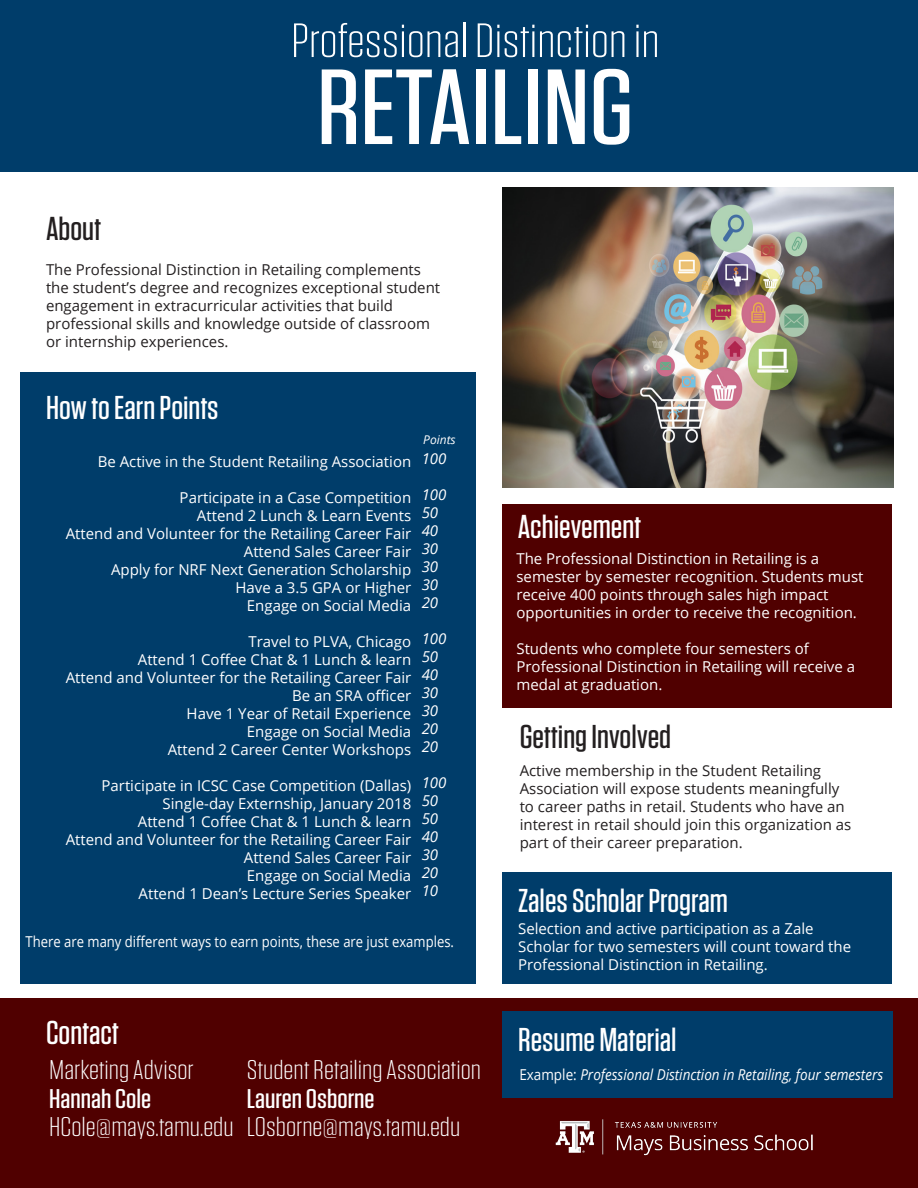
<style>
.page{position:relative;width:918px;height:1188px;background:#fff}
.page>*{position:absolute;margin:0;border:0;box-sizing:border-box;transform-origin:0 0}
.t1{font:500 106.5px "Tungsten";color:#fff;scale:1.15 1}
.t2{font:300 48px "Tungsten";color:#fff;scale:1.15 1}
.t3{font:500 33px "Tungsten";color:#fff;scale:1.08 1}
.t4{font:500 33px "Tungsten";color:#231f20;scale:1.08 1}
.t5{font:300 27px/28.5px "Tungsten";color:#fff;scale:1.15 1}
.t6{font:15px/18px "Open Sans";color:#fff}
.t7{font:15px/18px "Open Sans";color:#231f20}
.t8{font:15px "Open Sans";color:#fff;scale:.87 1}
.t9{font:italic 15px "Open Sans";color:#fff;scale:.9 1}
.t10{font:italic 15px "Open Sans";color:#fff}
.t11{font:italic 12px "Open Sans";color:#fff}
.s1{font-weight:500}
.s2{font-style:normal}
</style>
<div class="page">
<div style="left:0;top:0;width:918px;height:172px;background:#003d6a"></div>
<div style="left:0;top:998px;width:918px;height:190px;background:#500000"></div>
<div style="left:502px;top:505px;width:389px;height:203px;background:#500000"></div>
<div style="left:20px;top:373px;width:455px;height:611px;background:#003d6a"></div>
<img style="left:555px;top:1119px;width:258px;height:37px">
<div style="left:503px;top:1011px;width:390px;height:87px;background:#003d6a"></div>
<div style="left:502px;top:872px;width:389px;height:112px;background:#003d6a"></div>
<img style="left:503px;top:188px;width:390px;height:299px">
<p class="t4" style="left:46px;top:212px;width:53px">About</p>
<p class="t2" style="left:291px;top:16px;width:322px">Professional Distinction in</p>
<p class="t1" style="left:317px;top:52px;width:277px">RETAILING</p>
<p class="t7" style="left:46px;top:260px;width:396px">The Professional Distinction in Retailing complements the student’s degree and recognizes exceptional student engagement in extracurricular activities that build professional skills and knowledge outside of classroom or internship experiences.</p>
<p class="t3" style="left:46px;top:390px;width:161px">How to Earn Points</p>
<p class="t11" style="left:423px;top:432px;width:34px">Points</p>
<p class="t10" style="left:422px;top:449px;width:26px">100</p>
<p class="t10" style="left:422px;top:485px;width:26px">100</p>
<p class="t10" style="left:422px;top:503px;width:18px">50</p>
<p class="t10" style="left:422px;top:521px;width:18px">40</p>
<p class="t10" style="left:422px;top:539px;width:18px">30</p>
<p class="t10" style="left:422px;top:557px;width:18px">30</p>
<p class="t10" style="left:422px;top:575px;width:18px">30</p>
<p class="t10" style="left:422px;top:593px;width:18px">20</p>
<p class="t10" style="left:422px;top:629px;width:26px">100</p>
<p class="t10" style="left:422px;top:647px;width:18px">50</p>
<p class="t10" style="left:422px;top:665px;width:18px">40</p>
<p class="t10" style="left:422px;top:683px;width:18px">30</p>
<p class="t10" style="left:422px;top:701px;width:18px">30</p>
<p class="t10" style="left:422px;top:719px;width:18px">20</p>
<p class="t10" style="left:422px;top:737px;width:18px">20</p>
<p class="t10" style="left:422px;top:773px;width:26px">100</p>
<p class="t10" style="left:422px;top:791px;width:18px">50</p>
<p class="t10" style="left:422px;top:809px;width:18px">50</p>
<p class="t10" style="left:422px;top:827px;width:18px">40</p>
<p class="t10" style="left:422px;top:845px;width:18px">30</p>
<p class="t10" style="left:422px;top:863px;width:18px">20</p>
<p class="t10" style="left:422px;top:881px;width:18px">10</p>
<p class="t8" style="left:26px;top:932px;width:494px">There are many different ways to earn points, these are just examples.</p>
<p class="t6" style="left:98px;top:452px;width:315px">Be Active in the Student Retailing Association</p>
<p class="t6" style="left:180px;top:488px;width:233px">Participate in a Case Competition</p>
<p class="t6" style="left:197px;top:506px;width:216px">Attend 2 Lunch &amp; Learn Events</p>
<p class="t6" style="left:66px;top:524px;width:347px;text-align:right">Attend and Volunteer for the Retailing Career Fair<br>Attend Sales Career Fair</p>
<p class="t6" style="left:111px;top:560px;width:302px">Apply for NRF Next Generation Scholarship</p>
<p class="t6" style="left:235px;top:578px;width:177px">Have a 3.5 GPA or Higher</p>
<p class="t6" style="left:247px;top:596px;width:166px">Engage on Social Media</p>
<p class="t6" style="left:249px;top:632px;width:164px">Travel to PLVA, Chicago</p>
<p class="t6" style="left:138px;top:650px;width:275px">Attend 1 Coffee Chat &amp; 1 Lunch &amp; learn</p>
<p class="t6" style="left:66px;top:668px;width:347px">Attend and Volunteer for the Retailing Career Fair</p>
<p class="t6" style="left:292px;top:686px;width:121px">Be an SRA officer</p>
<p class="t6" style="left:187px;top:704px;width:226px">Have 1 Year of Retail Experience</p>
<p class="t6" style="left:247px;top:722px;width:166px">Engage on Social Media</p>
<p class="t6" style="left:168px;top:740px;width:245px">Attend 2 Career Center Workshops</p>
<p class="t6" style="left:102px;top:776px;width:311px">Participate in ICSC Case Competition (Dallas)</p>
<p class="t6" style="left:163px;top:794px;width:250px">Single-day Externship, January 2018</p>
<p class="t6" style="left:138px;top:812px;width:275px">Attend 1 Coffee Chat &amp; 1 Lunch &amp; learn</p>
<p class="t6" style="left:66px;top:830px;width:347px">Attend and Volunteer for the Retailing Career Fair</p>
<p class="t6" style="left:244px;top:848px;width:169px">Attend Sales Career Fair</p>
<p class="t6" style="left:247px;top:866px;width:166px">Engage on Social Media</p>
<p class="t6" style="left:139px;top:884px;width:274px">Attend 1 Dean’s Lecture Series Speaker</p>
<p class="t3" style="left:46px;top:1016px;width:69px">Contact</p>
<p class="t5" style="left:49px;top:1056px;width:127px">Marketing Advisor</p>
<p class="t5" style="left:49px;top:1085px;width:162px"><span class="s1">Hannah Cole<br></span>HCole@mays.tamu.edu</p>
<p class="t5" style="left:247px;top:1056px;width:205px">Student Retailing Association<br><span class="s1">Lauren Osborne<br></span>LOsborne@mays.tamu.edu</p>
<p class="t3" style="left:518px;top:509px;width:116px">Achievement</p>
<p class="t6" style="left:516px;top:549px;width:349px">The Professional Distinction in Retailing is a semester by semester recognition. Students must receive 400 points through sales high impact opportunities in order to receive the recognition.</p>
<p class="t6" style="left:516px;top:639px;width:340px">Students who complete four semesters of<br>Professional Distinction in Retailing will receive a medal at graduation.</p>
<p class="t4" style="left:520px;top:720px;width:142px">Getting Involved</p>
<p class="t7" style="left:520px;top:761px;width:333px">Active membership in the Student Retailing Association will expose students meaningfully to career paths in retail. Students who have an interest in retail should join this organization as part of their career preparation.</p>
<p class="t3" style="left:518px;top:883px;width:196px">Zales Scholar Program</p>
<p class="t6" style="left:518px;top:919px;width:335px">Selection and active participation as a Zale<br>Scholar for two semesters will count toward the<br>Professional Distinction in Retailing.</p>
<p class="t3" style="left:518px;top:1023px;width:148px">Resume Material</p>
<p class="t9" style="left:519px;top:1065px;width:406px"><span class="s2">Example:</span> Professional Distinction in Retailing, four semesters</p>
</div>
